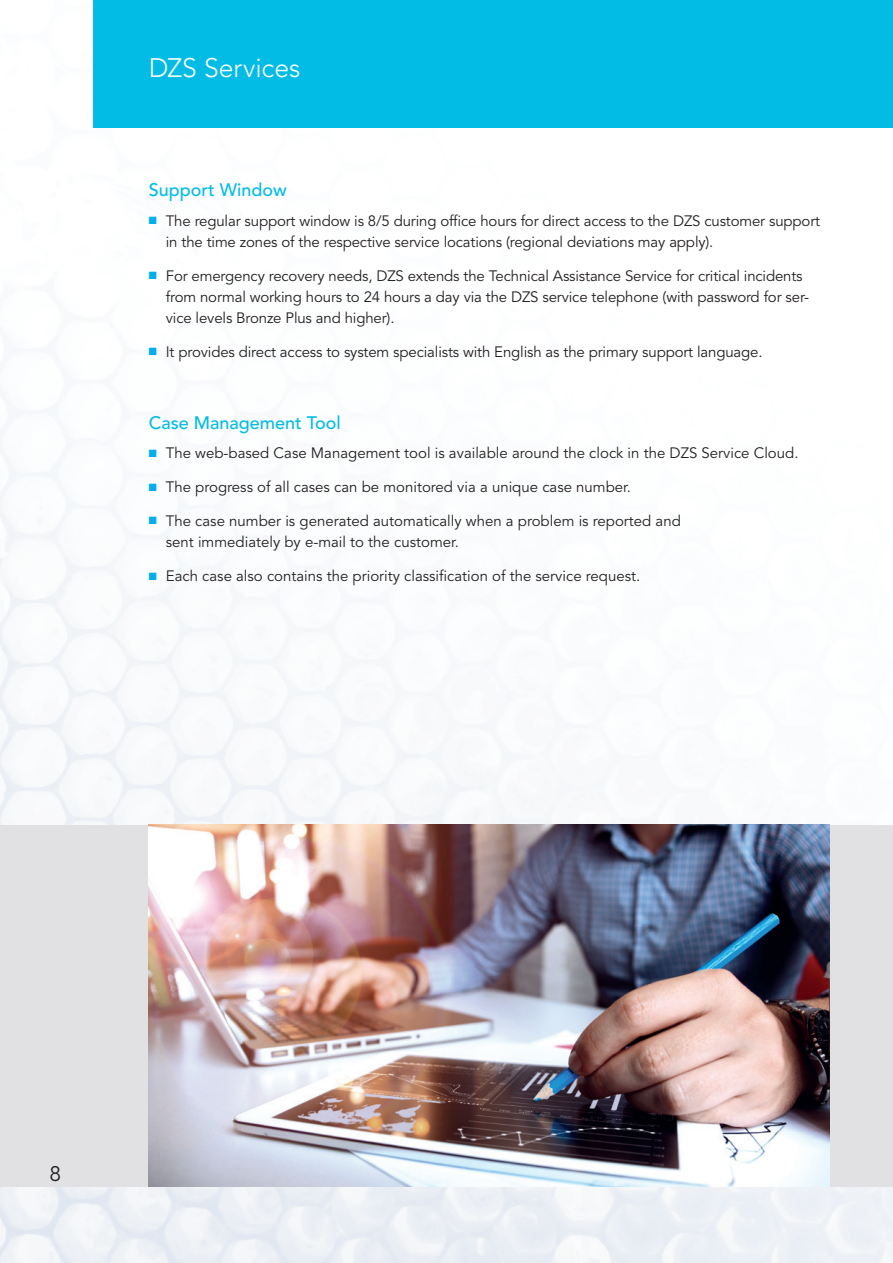
<style>
.page{position:relative;width:893px;height:1263px;background:#fff}
.page>*{position:absolute;margin:0;border:0;box-sizing:border-box;transform-origin:0 0}
.t1{font:300 26.55px "Avenir LT Std";letter-spacing:-.005em;color:#fff}
.t2{font:21px "Avenir LT Std";color:#231f20}
.t3{font:500 18px "Avenir LT Std";color:#02bce5}
.t4{font:15px/21px "Avenir LT Std";letter-spacing:-.01em;color:#231f20}
.s1{color:#00aeef}
</style>
<div class="page">
<img style="left:0;top:0;width:893px;height:1263px">
<div style="left:0;top:825px;width:893px;height:361px;background:#e1e1e3"></div>
<div style="left:94px;top:0;width:799px;height:128px;background:#02bce5"></div>
<img style="left:149px;top:825px;width:680px;height:361px">
<h1 class="t1" style="left:149px;top:52px;width:153px">DZS Services</h1>
<p class="t3" style="left:149px;top:180px;width:140px">Support Window</p>
<p class="t4" style="left:166px;top:211px;width:656px;text-indent:-17px"><span class="s1">■</span> The regular support window is 8/5 during office hours for direct access to the DZS customer support in the time zones of the respective service locations (regional deviations may apply).</p>
<p class="t4" style="left:166px;top:265px;width:645px;text-indent:-17px"><span class="s1">■</span> For emergency recovery needs, DZS extends the Technical Assistance Service for critical incidents from normal working hours to 24 hours a day via the DZS service telephone (with password for ser&shy;vice levels Bronze Plus and higher).</p>
<p class="t4" style="left:149px;top:341px;width:615px"><span class="s1">■</span> It provides direct access to system specialists with English as the primary support language.</p>
<p class="t3" style="left:149px;top:412px;width:194px">Case Management Tool</p>
<p class="t4" style="left:149px;top:443px;width:651px"><span class="s1">■</span> The web-based Case Management tool is available around the clock in the DZS Service Cloud.</p>
<p class="t4" style="left:149px;top:477px;width:484px"><span class="s1">■</span> The progress of all cases can be monitored via a unique case number.</p>
<p class="t4" style="left:166px;top:511px;width:517px;text-indent:-17px"><span class="s1">■</span> The case number is generated automatically when a problem is reported and sent immediately by e-mail to the customer.</p>
<p class="t4" style="left:149px;top:566px;width:493px"><span class="s1">■</span> Each case also contains the priority classification of the service request.</p>
<h2 class="t2" style="left:49px;top:1162px;width:13px">8</h2>
</div>
